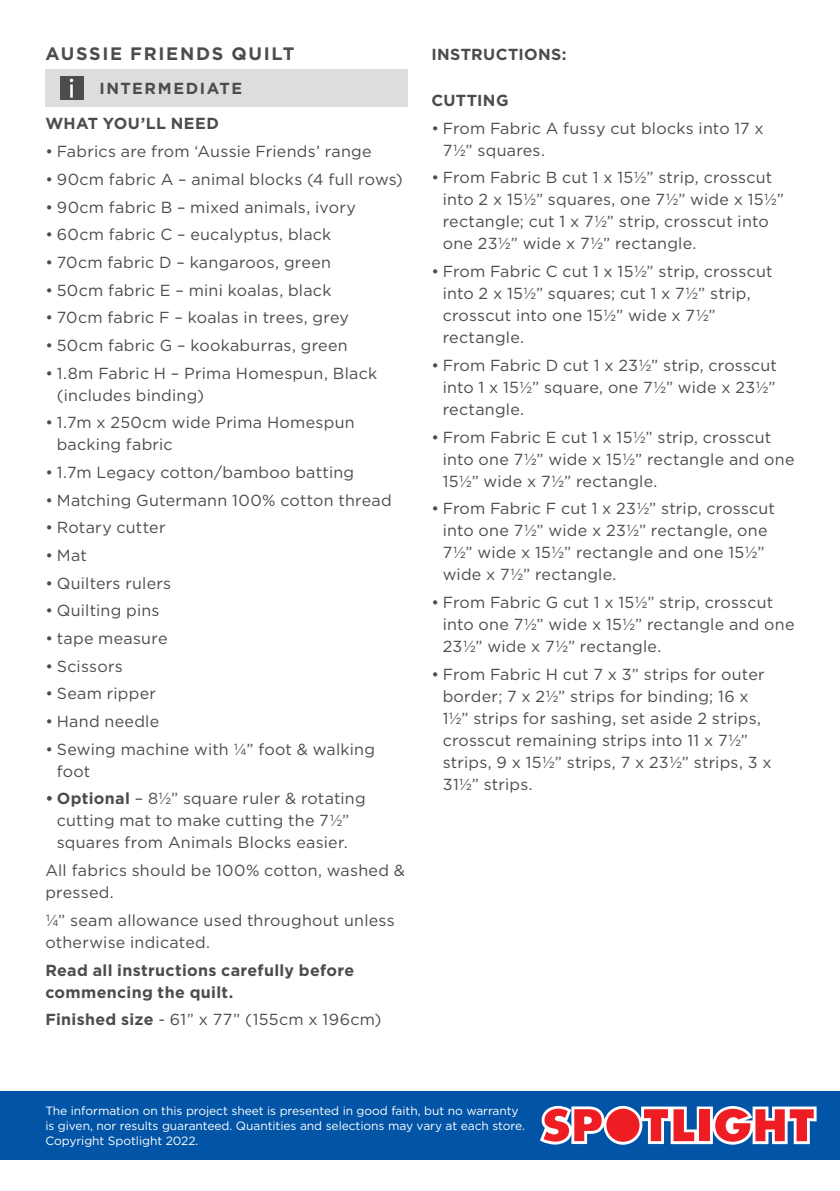
<style>
.page{position:relative;width:840px;height:1191px;background:#fff}
.page>*{position:absolute;margin:0;border:0;box-sizing:border-box;transform-origin:0 0}
.COPY{font:700 18px "Gotham";letter-spacing:.095em;color:#4b4c4d}
.COPY-2{font:16px/22px "Gotham";letter-spacing:.015em;color:#4b4c4d}
.COPY-3{font:700 16px/22px "Gotham";letter-spacing:.02em;color:#4b4c4d}
.COPY-4{font:700 16px "Gotham";letter-spacing:.095em;color:#4b4c4d}
.t1{font:12px/15px "Gotham";letter-spacing:-.005em;color:#fff}
.s1{font-weight:700}
</style>
<div class="page">
<div style="left:45px;top:69px;width:363px;height:38px;background:#dcdddf"></div>
<div style="left:60px;top:76px;width:23px;height:24px;background:#4b4c4d"></div>
<hr style="left:70px;top:84px;width:3px;height:14px;background:#fff">
<div style="left:0;top:1090px;width:839px;height:69px;background:#0154a6"></div>
<svg style="left:540px;top:1106px;width:276px;height:38px"></svg>
<p class="COPY" style="left:45px;top:41px;width:250px">AUSSIE FRIENDS QUILT</p>
<p class="COPY-4" style="left:99px;top:78px;width:144px">INTERMEDIATE</p>
<p class="COPY-3" style="left:45px;top:113px;width:175px">WHAT YOU’LL NEED</p>
<p class="COPY-2" style="left:45px;top:140px;width:327px">• Fabrics are from ‘Aussie Friends’ range</p>
<p class="COPY-2" style="left:45px;top:168px;width:359px">• 90cm fabric A – animal blocks (4 full rows)</p>
<p class="COPY-2" style="left:45px;top:195px;width:312px">• 90cm fabric B – mixed animals, ivory</p>
<p class="COPY-2" style="left:45px;top:223px;width:287px">• 60cm fabric C – eucalyptus, black</p>
<p class="COPY-2" style="left:45px;top:251px;width:287px">• 70cm fabric D – kangaroos, green</p>
<p class="COPY-2" style="left:45px;top:278px;width:287px">• 50cm fabric E – mini koalas, black</p>
<p class="COPY-2" style="left:45px;top:306px;width:305px">• 70cm fabric F – koalas in trees, grey</p>
<p class="COPY-2" style="left:45px;top:334px;width:304px">• 50cm fabric G – kookaburras, green</p>
<p class="COPY-2" style="left:57px;top:361px;width:322px;text-indent:-11px">• 1.8m Fabric H – Prima Homespun, Black (includes binding)</p>
<p class="COPY-2" style="left:57px;top:411px;width:299px;text-indent:-11px">• 1.7m x 250cm wide Prima Homespun backing fabric</p>
<p class="COPY-2" style="left:45px;top:461px;width:310px">• 1.7m Legacy cotton/bamboo batting</p>
<p class="COPY-2" style="left:45px;top:488px;width:347px">• Matching Gutermann 100% cotton thread</p>
<p class="COPY-2" style="left:45px;top:516px;width:121px">• Rotary cutter</p>
<p class="COPY-2" style="left:45px;top:544px;width:43px">• Mat</p>
<p class="COPY-2" style="left:45px;top:571px;width:127px">• Quilters rulers</p>
<p class="COPY-2" style="left:45px;top:599px;width:115px">• Quilting pins</p>
<p class="COPY-2" style="left:45px;top:627px;width:123px">• tape measure</p>
<p class="COPY-2" style="left:45px;top:654px;width:79px">• Scissors</p>
<p class="COPY-2" style="left:45px;top:682px;width:112px">• Seam ripper</p>
<p class="COPY-2" style="left:45px;top:710px;width:115px">• Hand needle</p>
<p class="COPY-2" style="left:57px;top:737px;width:319px;text-indent:-11px">• Sewing machine with ¼” foot &amp; walking foot</p>
<p class="COPY-2" style="left:45px;top:787px;width:321px;text-align:center"><span class="s1">• Optional</span> – 8½” square ruler &amp; rotating cutting mat to make cutting the 7½” squares from Animals Blocks easier.</p>
<p class="COPY-2" style="left:45px;top:859px;width:361px">All fabrics should be 100% cotton, washed &amp; pressed.</p>
<p class="COPY-2" style="left:45px;top:908px;width:351px">¼” seam allowance used throughout unless otherwise indicated.</p>
<p class="COPY-3" style="left:45px;top:958px;width:310px">Read all instructions carefully before commencing the quilt.</p>
<p class="COPY-2" style="left:45px;top:1008px;width:337px"><span class="s1">Finished size</span> - 61” x 77” (155cm x 196cm)</p>
<p class="COPY-3" style="left:431px;top:44px;width:137px">INSTRUCTIONS:</p>
<p class="COPY-3" style="left:431px;top:89px;width:79px">CUTTING</p>
<p class="COPY-2" style="left:442px;top:117px;width:322px;text-indent:-11px">• From Fabric A fussy cut blocks into 17 x<br>7½” squares.</p>
<p class="COPY-2" style="left:442px;top:166px;width:342px;text-indent:-11px">• From Fabric B cut 1 x 15½” strip, crosscut into 2 x 15½” squares, one 7½” wide x 15½” rectangle; cut 1 x 7½” strip, crosscut into one 23½” wide x 7½” rectangle.</p>
<p class="COPY-2" style="left:442px;top:260px;width:331px;text-indent:-11px">• From Fabric C cut 1 x 15½” strip, crosscut into 2 x 15½” squares; cut 1 x 7½” strip, crosscut into one 15½” wide x 7½” rectangle.</p>
<p class="COPY-2" style="left:442px;top:354px;width:336px;text-align:justify;text-indent:-11px">• From Fabric D cut 1 x 23½” strip, crosscut into 1 x 15½” square, one 7½” wide x 23½” rectangle.</p>
<p class="COPY-2" style="left:442px;top:425px;width:353px;text-indent:-11px">• From Fabric E cut 1 x 15½” strip, crosscut into one 7½” wide x 15½” rectangle and one<br>15½” wide x 7½” rectangle.</p>
<p class="COPY-2" style="left:442px;top:497px;width:334px;text-indent:-11px">• From Fabric F cut 1 x 23½” strip, crosscut into one 7½” wide x 23½” rectangle, one 7½” wide x 15½” rectangle and one 15½” wide x 7½” rectangle.</p>
<p class="COPY-2" style="left:442px;top:591px;width:353px;text-indent:-11px">• From Fabric G cut 1 x 15½” strip, crosscut into one 7½” wide x 15½” rectangle and one<br>23½” wide x 7½” rectangle.</p>
<p class="COPY-2" style="left:442px;top:662px;width:330px;text-indent:-11px">• From Fabric H cut 7 x 3” strips for outer border; 7 x 2½” strips for binding; 16 x 1½” strips for sashing, set aside 2 strips, crosscut remaining strips into 11 x 7½” strips, 9 x 15½” strips, 7 x 23½” strips, 3 x 31½” strips.</p>
<p class="t1" style="left:45px;top:1103px;width:481px">The information on this project sheet is presented in good faith, but no warranty is given, nor results guaranteed. Quantities and selections may vary at each store.<br>Copyright Spotlight 2022.</p>
</div>
